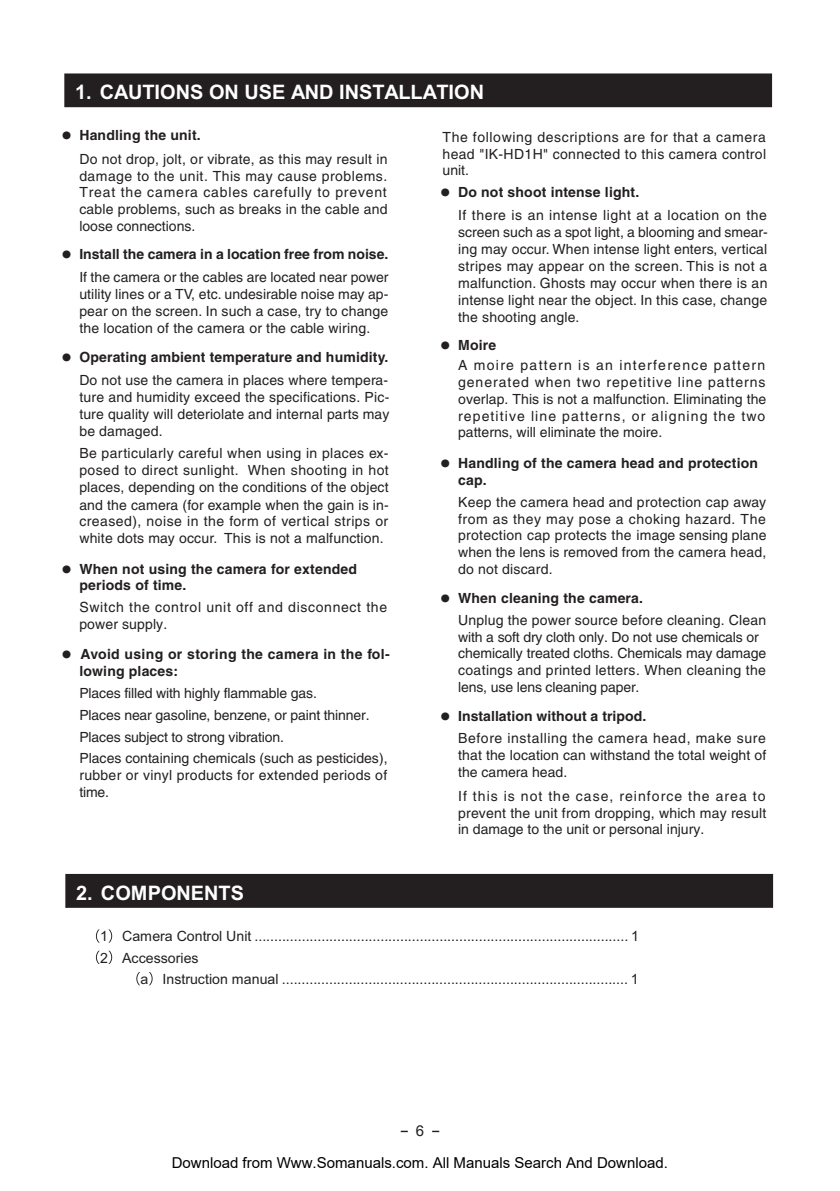
<style>
.page{position:relative;width:840px;height:1191px;background:#fff}
.page>*{position:absolute;margin:0;border:0;box-sizing:border-box;transform-origin:0 0}
.t1{font:700 20px "Arial";color:#fff}
.t2{font:15px "Arial";color:#000}
.t3{font:15px "Arial";color:#231f20}
.t4{font:14.2px/21.2px "Arial";color:#231f20}
.t5{font:14px/16.8px "Helvetica";letter-spacing:.01em;color:#231f20;text-align:justify}
.t6{font:700 14px/22.6px "Helvetica";letter-spacing:.01em;color:#231f20}
.t7{font:14px/21.6px "Helvetica";letter-spacing:-.01em;color:#231f20}
.t8{font:14px/22.6px "Helvetica";letter-spacing:.035em;color:#231f20}
.t9{font:14px/16.8px "Helvetica";letter-spacing:.045em;color:#231f20}
.s1{font-size:24px}
.s2{font-weight:700;font-size:24px}
.s3{font-weight:700}
.s4{font-weight:400}
</style>
<div class="page">
<svg style="left:400px;top:1130px;width:7px;height:2px"></svg>
<svg style="left:432px;top:1130px;width:7px;height:2px"></svg>
<svg style="left:96px;top:929px;width:4px;height:13px"></svg>
<svg style="left:108px;top:929px;width:4px;height:13px"></svg>
<svg style="left:96px;top:950px;width:4px;height:14px"></svg>
<svg style="left:108px;top:950px;width:4px;height:14px"></svg>
<svg style="left:136px;top:972px;width:4px;height:13px"></svg>
<svg style="left:149px;top:972px;width:3px;height:13px"></svg>
<div style="left:66px;top:874px;width:706px;height:33px;background:#231f20"></div>
<div style="left:65px;top:74px;width:706px;height:33px;background:#231f20"></div>
<h1 class="t1" style="left:75px;top:85px;width:410px">1. CAUTIONS ON USE AND INSTALLATION</h1>
<p class="t6" style="left:62px;top:125px;width:140px"><span class="s1">•</span> Handling the unit.</p>
<p class="t5" style="left:442px;top:130px;width:325px">The following descriptions are for that a camera head "IK-HD1H" connected to this camera control unit.</p>
<p class="t5" style="left:79px;top:152px;width:309px">Do not drop, jolt, or vibrate, as this may result in damage to the unit. This may cause problems.<br>Treat the camera cables carefully to prevent cable problems, such as breaks in the cable and loose connections.</p>
<p class="t8" style="left:458px;top:182px;width:310px;text-indent:-17px"><span class="s2">•</span> <span class="s3">Do not shoot intense light.<br></span>If there is an intense light at a location on the</p>
<p class="t5" style="left:458px;top:225px;width:311px">screen such as a spot light, a blooming and smear&shy;ing may occur. When intense light enters, vertical stripes may appear on the screen. This is not a malfunction. Ghosts may occur when there is an intense light near the object. In this case, change the shooting angle.</p>
<p class="t6" style="left:62px;top:245px;width:327px;text-align:right"><span class="s1">•</span> Install the camera in a location free from noise.<br><span class="s4">If the camera or the cables are located near power</span></p>
<p class="t5" style="left:79px;top:287px;width:310px">utility lines or a TV, etc. undesirable noise may ap&shy;pear on the screen. In such a case, try to change the location of the camera or the cable wiring.</p>
<p class="t6" style="left:441px;top:335px;width:56px"><span class="s1">•</span> Moire</p>
<p class="t6" style="left:62px;top:347px;width:327px;text-align:right"><span class="s1">•</span> Operating ambient temperature and humidity.<br><span class="s4">Do not use the camera in places where tempera-</span></p>
<p class="t5" style="left:79px;top:389px;width:311px">ture and humidity exceed the specifications. Pic&shy;ture quality will deteriolate and internal parts may be damaged.</p>
<p class="t5" style="left:79px;top:446px;width:311px">Be particularly careful when using in places ex&shy;posed to direct sunlight. When shooting in hot places, depending on the conditions of the object and the camera (for example when the gain is in&shy;creased), noise in the form of vertical strips or white dots may occur. This is not a malfunction.</p>
<p class="t6" style="left:458px;top:456px;width:301px;line-height:16.8px;text-indent:-17px"><span class="s1">•</span> Handling of the camera head and protection cap.</p>
<p class="t6" style="left:79px;top:561px;width:279px;line-height:16.8px;text-indent:-17px"><span class="s1">•</span> When not using the camera for extended periods of time.</p>
<p class="t6" style="left:441px;top:588px;width:203px"><span class="s1">•</span> When cleaning the camera.</p>
<p class="t5" style="left:458px;top:358px;width:309px">A moire pattern is an interference pattern generated when two repetitive line patterns overlap. This is not a malfunction. Eliminating the repetitive line patterns, or aligning the two patterns, will eliminate the moire.</p>
<p class="t5" style="left:458px;top:495px;width:309px">Keep the camera head and protection cap away from as they may pose a choking hazard. The protection cap protects the image sensing plane when the lens is removed from the camera head, do not discard.</p>
<p class="t9" style="left:79px;top:600px;width:309px">Switch the control unit off and disconnect the power supply.</p>
<p class="t5" style="left:458px;top:613px;width:309px;text-align:left">Unplug the power source before cleaning. Clean with a soft dry cloth only. Do not use chemicals or chemically treated cloths. Chemicals may damage coatings and printed letters. When cleaning the lens, use lens cleaning paper.</p>
<p class="t5" style="left:458px;top:731px;width:309px">Before installing the camera head, make sure that the location can withstand the total weight of the camera head.</p>
<p class="t5" style="left:458px;top:789px;width:309px">If this is not the case, reinforce the area to prevent the unit from dropping, which may result in damage to the unit or personal injury.</p>
<p class="t6" style="left:79px;top:647px;width:311px;line-height:17px;text-indent:-17px"><span class="s1">•</span> Avoid using or storing the camera in the fol&shy;lowing places:</p>
<p class="t7" style="left:79px;top:684px;width:309px">Places filled with highly flammable gas.<br>Places near gasoline, benzene, or paint thinner.<br>Places subject to strong vibration.<br>Places containing chemicals (such as pesticides),</p>
<p class="t5" style="left:79px;top:768px;width:309px">rubber or vinyl products for extended periods of time.</p>
<p class="t6" style="left:441px;top:706px;width:206px"><span class="s1">•</span> Installation without a tripod.</p>
<h1 class="t1" style="left:76px;top:885px;width:169px">2. COMPONENTS</h1>
<p class="t4" style="left:100px;top:927px;width:540px">1 Camera Control Unit ............................................................................................... 1<br>2 Accessories</p>
<p class="t4" style="left:140px;top:969px;width:499px">a Instruction manual ........................................................................................ 1</p>
<p class="t3" style="left:415px;top:1122px;width:10px">6</p>
<p class="t2" style="left:172px;top:1154px;width:497px">Download from Www.Somanuals.com. All Manuals Search And Download.</p>
</div>
